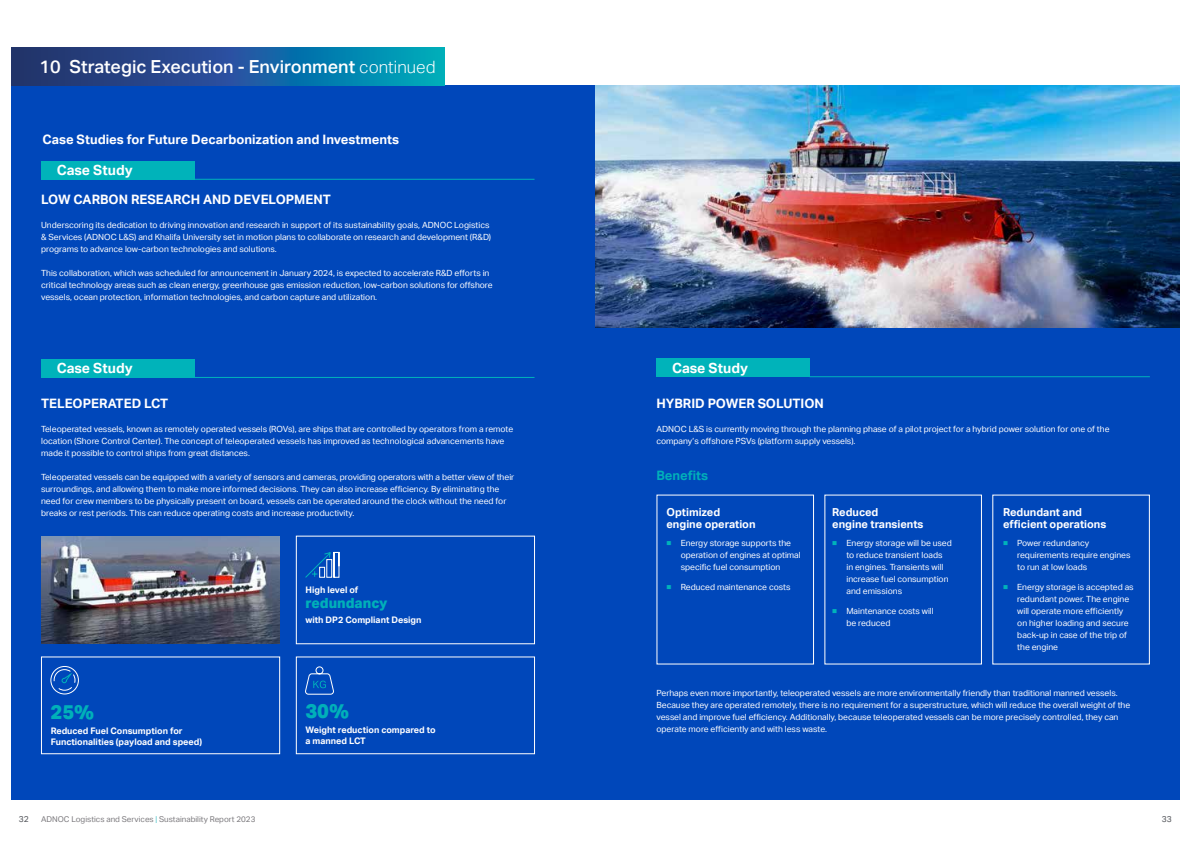
<style>
.page{position:relative;width:1191px;height:842px;background:#fff}
.page>*{position:absolute;margin:0;border:0;box-sizing:border-box;transform-origin:0 0}
.t1{font:800 20px "ADNOC Sans";color:#00b0b9}
.t2{font:500 18px "ADNOC Sans";color:#fff}
.t3{font:700 14px "ADNOC Sans";color:#fff}
.t4{font:800 14px "ADNOC Sans";color:#00b0b9}
.t5{font:700 13px "ADNOC Sans";color:#fff}
.t6{font:700 13px "ADNOC Sans";color:#00b0b9}
.t7{font:700 11px/12px "ADNOC Sans";color:#fff}
.t8{font:700 9px/10.8px "ADNOC Sans";color:#fff}
.t9{font:8.5px/12px "ADNOC Sans";color:#fff}
.t10{font:8.5px "ADNOC Sans";color:#54565b}
.t11{font:8px "ADNOC Sans";color:#7b797d}
.s1{font-weight:300;font-size:17px}
.s2{color:#00b3ba}
.s3{color:#56c5cb}
</style>
<div class="page">
<div style="left:11px;top:85px;width:1168px;height:714px;background:#0047ba"></div>
<div style="left:41px;top:161px;width:153px;height:19px;background:#00b3ba"></div>
<div style="left:656px;top:358px;width:153px;height:19px;background:#00b3ba"></div>
<div style="left:41px;top:359px;width:153px;height:19px;background:#00b3ba"></div>
<hr style="left:194px;top:179px;width:340px;height:1px;background:#00b3ba">
<hr style="left:809px;top:376px;width:340px;height:1px;background:#00b3ba">
<hr style="left:194px;top:377px;width:340px;height:1px;background:#00b3ba">
<img style="left:41px;top:536px;width:238px;height:108px">
<svg style="left:50px;top:666px;width:29px;height:29px"></svg>
<svg style="left:305px;top:666px;width:29px;height:29px"></svg>
<img style="left:595px;top:85px;width:584px;height:242px">
<svg style="left:11px;top:48px;width:433px;height:37px;background:#176098"></svg>
<div style="left:296px;top:536px;width:239px;height:108px;border:1px solid #fff"></div>
<svg style="left:305px;top:551px;width:35px;height:27px"></svg>
<h2 class="t2" style="left:40px;top:56px;width:397px">10 Strategic Execution - Environment <span class="s1">continued</span></h2>
<h3 class="t5" style="left:43px;top:132px;width:358px">Case Studies for Future Decarbonization and Investments</h3>
<h3 class="t3" style="left:57px;top:162px;width:77px">Case Study</h3>
<h3 class="t5" style="left:41px;top:192px;width:291px">LOW CARBON RESEARCH AND DEVELOPMENT</h3>
<p class="t9" style="left:41px;top:219px;width:451px">Underscoring its dedication to driving innovation and research in support of its sustainability goals, ADNOC Logistics &amp; Services (ADNOC L&amp;S) and Khalifa University set in motion plans to collaborate on research and development (R&amp;D) programs to advance low-carbon technologies and solutions.</p>
<p class="t9" style="left:41px;top:267px;width:453px">This collaboration, which was scheduled for announcement in January 2024, is expected to accelerate R&amp;D efforts in critical technology areas such as clean energy, greenhouse gas emission reduction, low-carbon solutions for offshore vessels, ocean protection, information technologies, and carbon capture and utilization.</p>
<h3 class="t3" style="left:57px;top:360px;width:77px">Case Study</h3>
<h3 class="t3" style="left:672px;top:360px;width:77px">Case Study</h3>
<h3 class="t5" style="left:41px;top:396px;width:129px">TELEOPERATED LCT</h3>
<p class="t9" style="left:41px;top:423px;width:473px">Teleoperated vessels, known as remotely operated vessels (ROVs), are ships that are controlled by operators from a remote location (Shore Control Center). The concept of teleoperated vessels has improved as technological advancements have made it possible to control ships from great distances.</p>
<p class="t9" style="left:41px;top:471px;width:475px">Teleoperated vessels can be equipped with a variety of sensors and cameras, providing operators with a better view of their surroundings, and allowing them to make more informed decisions. They can also increase efficiency. By eliminating the need for crew members to be physically present on board, vessels can be operated around the clock without the need for breaks or rest periods. This can reduce operating costs and increase productivity.</p>
<h1 class="t1" style="left:51px;top:700px;width:45px">25%</h1>
<p class="t8" style="left:51px;top:725px;width:153px">Reduced Fuel Consumption for<br>Functionalities (payload and speed)</p>
<p class="t8" style="left:305px;top:585px;width:54px">High level of</p>
<h3 class="t4" style="left:305px;top:595px;width:83px">redundancy</h3>
<p class="t8" style="left:305px;top:615px;width:117px">with DP2 Compliant Design</p>
<h1 class="t1" style="left:305px;top:699px;width:45px">30%</h1>
<p class="t8" style="left:305px;top:724px;width:132px">Weight reduction compared to a manned LCT</p>
<h3 class="t5" style="left:656px;top:396px;width:169px">HYBRID POWER SOLUTION</h3>
<p class="t9" style="left:656px;top:423px;width:454px">ADNOC L&amp;S is currently moving through the planning phase of a pilot project for a hybrid power solution for one of the company’s offshore PSVs (platform supply vessels).</p>
<h3 class="t6" style="left:656px;top:468px;width:53px">Benefits</h3>
<p class="t7" style="left:666px;top:506px;width:91px">Optimized engine operation</p>
<p class="t9" style="left:680px;top:537px;width:122px;text-indent:-14px"><span class="s2">■</span> Energy storage supports the operation of engines at optimal specific fuel consumption</p>
<p class="t9" style="left:666px;top:581px;width:126px"><span class="s2">■</span> Reduced maintenance costs</p>
<p class="t7" style="left:832px;top:506px;width:93px">Reduced<br>engine transients</p>
<p class="t9" style="left:846px;top:537px;width:107px;text-indent:-14px"><span class="s2">■</span> Energy storage will be used to reduce transient loads<br>in engines. Transients will increase fuel consumption and emissions</p>
<p class="t9" style="left:846px;top:605px;width:89px;text-indent:-14px"><span class="s2">■</span> Maintenance costs will be reduced</p>
<p class="t7" style="left:1003px;top:506px;width:105px">Redundant and efficient operations</p>
<p class="t9" style="left:1017px;top:537px;width:115px;text-indent:-14px"><span class="s2">■</span> Power redundancy requirements require engines to run at low loads</p>
<p class="t9" style="left:1017px;top:581px;width:118px;text-indent:-14px"><span class="s2">■</span> Energy storage is accepted as redundant power. The engine will operate more efficiently on higher loading and secure back-up in case of the trip of the engine</p>
<p class="t9" style="left:656px;top:687px;width:475px">Perhaps even more importantly, teleoperated vessels are more environmentally friendly than traditional manned vessels.<br>Because they are operated remotely, there is no requirement for a superstructure, which will reduce the overall weight of the vessel and improve fuel efficiency. Additionally, because teleoperated vessels can be more precisely controlled, they can operate more efficiently and with less waste.</p>
<p class="t10" style="left:19px;top:814px;width:12px">32</p>
<p class="t11" style="left:41px;top:815px;width:216px">ADNOC Logistics and Services <span class="s3">|</span> Sustainability Report 2023</p>
<p class="t10" style="left:1161px;top:814px;width:12px">33</p>
</div>
